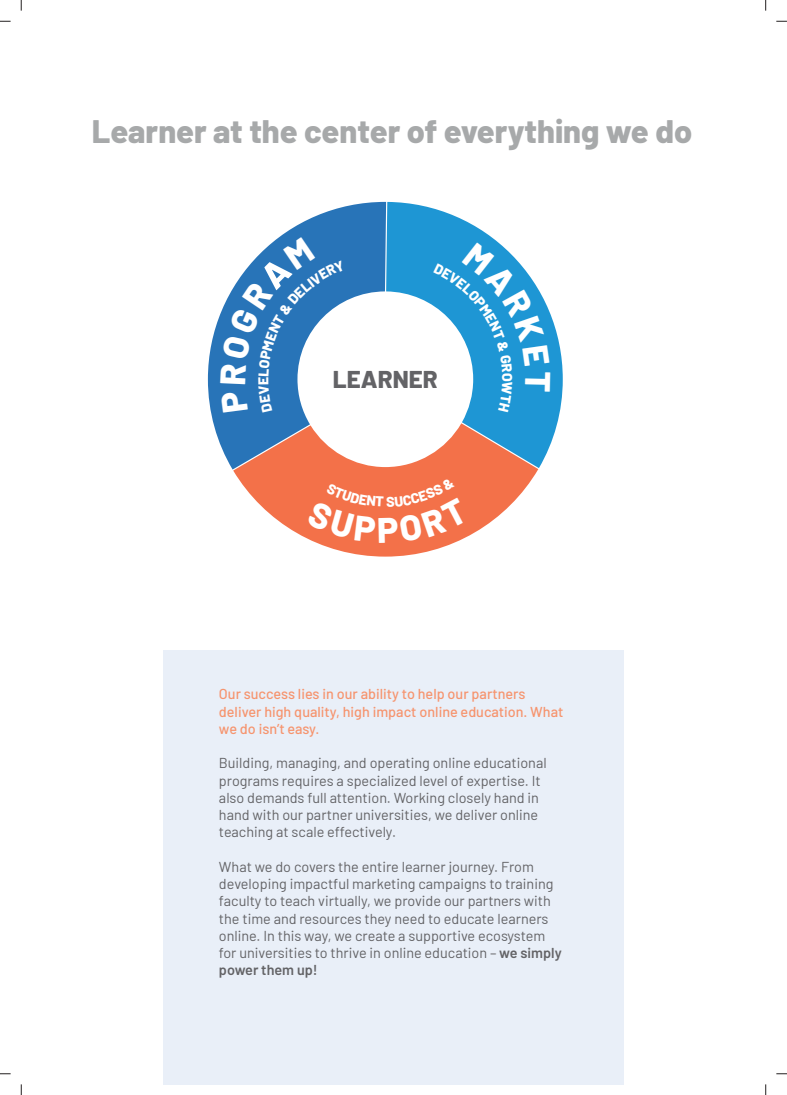
<style>
.page{position:relative;width:787px;height:1095px;background:#fff}
.page>*{position:absolute;margin:0;border:0;box-sizing:border-box;transform-origin:0 0}
.t1{font:800 32.5px "Barlow";color:#a7a9aa}
.t2{font:800 24.25px "Barlow";color:#636366}
.t3{font:14.38px/17.2px "Barlow";color:#636366}
.t4{font:500 14.38px/17.2px "Barlow";color:#f6946e}
.s1{font-weight:600}
</style>
<div class="page">
<div style="left:163px;top:650px;width:461px;height:434px;background:#e9eff8"></div>
<svg style="left:233px;top:468px;width:305px;height:89px;fill:#f37149"></svg>
<svg style="left:208px;top:202px;width:178px;height:267px"></svg>
<svg style="left:386px;top:202px;width:176px;height:266px"></svg>
<svg style="left:220px;top:237px;width:125px;height:175px"></svg>
<svg style="left:433px;top:242px;width:117px;height:171px"></svg>
<div style="left:306px;top:478px;width:163px;height:65px;background:#f37149"></div>
<h1 class="t1" style="left:92px;top:107px;width:601px">Learner at the center of everything we do</h1>
<h2 class="t2" style="left:333px;top:361px;width:106px">LEARNER</h2>
<p class="t4" style="left:219px;top:684px;width:346px">Our success lies in our ability to help our partners deliver high quality, high impact online education. What we do isn’t easy.</p>
<p class="t3" style="left:219px;top:753px;width:329px">Building, managing, and operating online educational programs requires a specialized level of expertise. It also demands full attention. Working closely hand in hand with our partner universities, we deliver online teaching at scale effectively.</p>
<p class="t3" style="left:219px;top:857px;width:344px">What we do covers the entire learner journey. From developing impactful marketing campaigns to training faculty to teach virtually, we provide our partners with the time and resources they need to educate learners online. In this way, we create a supportive ecosystem for universities to thrive in online education – <span class="s1">we simply power them up!</span></p>
</div>
